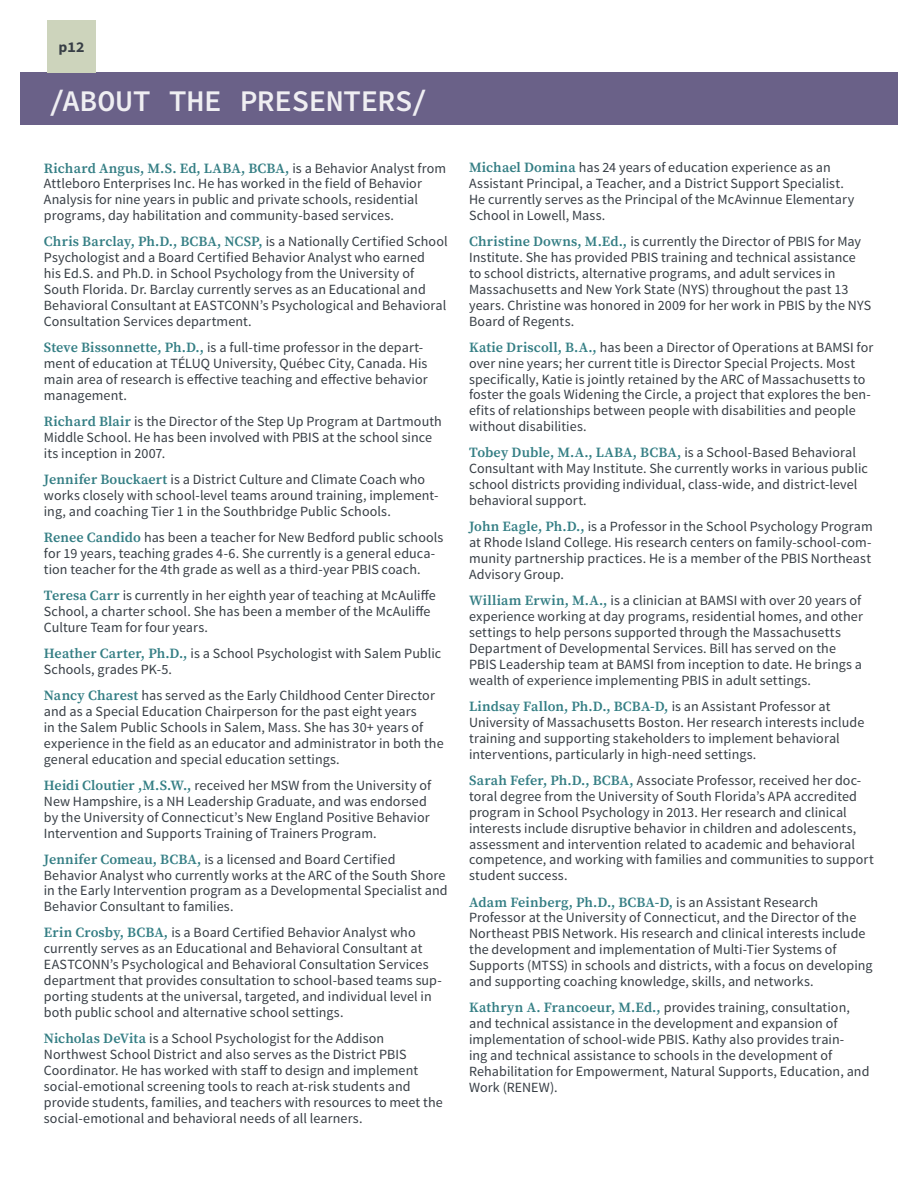
<style>
.page{position:relative;width:918px;height:1188px;background:#fff}
.page>*{position:absolute;margin:0;border:0;box-sizing:border-box;transform-origin:0 0}
.t1{font:600 30px "Source Code Pro";letter-spacing:-.025em;color:#fff}
.t2{font:700 15px "Source Code Pro";color:#373e45}
.t3{font:14.1px/15.9px "Source Sans Pro";letter-spacing:.005em;color:#373e45}
.t4{font:600 14.1px "Source Serif Pro";letter-spacing:.01em;color:#347e84}
.s1{font-family:"Source Sans Pro";font-weight:400;color:#373e45}
.s2{font-family:"Source Serif Pro";font-weight:600;color:#347e84}
</style>
<div class="page">
<div style="left:20px;top:72px;width:878px;height:53px;background:#6a6188"></div>
<div style="left:47px;top:20px;width:49px;height:52px;background:#cdd4bc"></div>
<p class="t2" style="left:58px;top:36px;width:28px">p12</p>
<h1 class="t1" style="left:47px;top:79px;width:382px">/ABOUT THE PRESENTERS/</h1>
<p class="t4" style="left:44px;top:160px;width:404px">Richard Angus, M.S. Ed, LABA, BCBA, <span class="s1">is a Behavior Analyst from</span></p>
<p class="t3" style="left:44px;top:176px;width:380px">Attleboro Enterprises Inc. He has worked in the field of Behavior<br>Analysis for nine years in public and private schools, residential programs, day habilitation and community-based services.</p>
<p class="t4" style="left:44px;top:234px;width:405px">Chris Barclay, Ph.D., BCBA, NCSP, <span class="s1">is a Nationally Certified School</span></p>
<p class="t3" style="left:44px;top:250px;width:404px">Psychologist and a Board Certified Behavior Analyst who earned<br>his Ed.S. and Ph.D. in School Psychology from the University of South Florida. Dr. Barclay currently serves as an Educational and Behavioral Consultant at EASTCONN’s Psychological and Behavioral Consultation Services department.</p>
<p class="t3" style="left:44px;top:340px;width:385px"><span class="s2">Steve Bissonnette, Ph.D.,</span> is a full-time professor in the depart&shy;ment of education at TÉLUQ University, Québec City, Canada. His main area of research is effective teaching and effective behavior management.</p>
<p class="t3" style="left:44px;top:414px;width:400px"><span class="s2">Richard Blair</span> is the Director of the Step Up Program at Dartmouth<br>Middle School. He has been involved with PBIS at the school since its inception in 2007.</p>
<p class="t3" style="left:44px;top:472px;width:396px"><span class="s2">Jennifer Bouckaert</span> is a District Culture and Climate Coach who works closely with school-level teams around training, implement&shy;ing, and coaching Tier 1 in the Southbridge Public Schools.</p>
<p class="t3" style="left:44px;top:530px;width:401px"><span class="s2">Renee Candido</span> has been a teacher for New Bedford public schools for 19 years, teaching grades 4-6. She currently is a general educa&shy;tion teacher for the 4th grade as well as a third-year PBIS coach.</p>
<p class="t3" style="left:44px;top:588px;width:394px"><span class="s2">Teresa Carr</span> is currently in her eighth year of teaching at McAuliffe<br>School, a charter school. She has been a member of the McAuliffe<br>Culture Team for four years.</p>
<p class="t3" style="left:44px;top:645px;width:399px"><span class="s2">Heather Carter, Ph.D.,</span> is a School Psychologist with Salem Public<br>Schools, grades PK-5.</p>
<p class="t3" style="left:44px;top:688px;width:401px"><span class="s2">Nancy Charest</span> has served as the Early Childhood Center Director and as a Special Education Chairperson for the past eight years<br>in the Salem Public Schools in Salem, Mass. She has 30+ years of experience in the field as an educator and administrator in both the general education and special education settings.</p>
<p class="t3" style="left:44px;top:777px;width:389px"><span class="s2">Heidi Cloutier ,M.S.W.,</span> received her MSW from the University of New Hampshire, is a NH Leadership Graduate, and was endorsed by the University of Connecticut’s New England Positive Behavior Intervention and Supports Training of Trainers Program.</p>
<p class="t3" style="left:44px;top:851px;width:405px"><span class="s2">Jennifer Comeau, BCBA,</span> is a licensed and Board Certified Behavior Analyst who currently works at the ARC of the South Shore in the Early Intervention program as a Developmental Specialist and Behavior Consultant to families.</p>
<p class="t3" style="left:44px;top:925px;width:400px"><span class="s2">Erin Crosby, BCBA,</span> is a Board Certified Behavior Analyst who currently serves as an Educational and Behavioral Consultant at EASTCONN’s Psychological and Behavioral Consultation Services department that provides consultation to school-based teams sup&shy;porting students at the universal, targeted, and individual level in both public school and alternative school settings.</p>
<p class="t3" style="left:44px;top:1031px;width:400px"><span class="s2">Nicholas DeVita</span> is a School Psychologist for the Addison Northwest School District and also serves as the District PBIS Coordinator. He has worked with staff to design and implement social-emotional screening tools to reach at-risk students and provide students, families, and teachers with resources to meet the social-emotional and behavioral needs of all learners.</p>
<p class="t3" style="left:469px;top:160px;width:387px"><span class="s2">Michael Domina</span> has 24 years of education experience as an Assistant Principal, a Teacher, and a District Support Specialist.<br>He currently serves as the Principal of the McAvinnue Elementary School in Lowell, Mass.</p>
<p class="t3" style="left:469px;top:234px;width:404px"><span class="s2">Christine Downs, M.Ed.,</span> is currently the Director of PBIS for May Institute. She has provided PBIS training and technical assistance to school districts, alternative programs, and adult services in Massachusetts and New York State (NYS) throughout the past 13 years. Christine was honored in 2009 for her work in PBIS by the NYS Board of Regents.</p>
<p class="t3" style="left:469px;top:339px;width:406px"><span class="s2">Katie Driscoll, B.A.,</span> has been a Director of Operations at BAMSI for over nine years; her current title is Director Special Projects. Most specifically, Katie is jointly retained by the ARC of Massachusetts to foster the goals Widening the Circle, a project that explores the ben&shy;efits of relationships between people with disabilities and people without disabilities.</p>
<p class="t4" style="left:469px;top:445px;width:388px">Tobey Duble, M.A., LABA, BCBA, <span class="s1">is a School-Based Behavioral</span></p>
<p class="t3" style="left:469px;top:461px;width:400px">Consultant with May Institute. She currently works in various public school districts providing individual, class-wide, and district-level behavioral support.</p>
<p class="t3" style="left:469px;top:519px;width:405px;text-align:justify"><span class="s2">John Eagle, Ph.D.,</span> is a Professor in the School Psychology Program at Rhode Island College. His research centers on family-school-com&shy;munity partnership practices. He is a member of the PBIS Northeast Advisory Group.</p>
<p class="t3" style="left:469px;top:593px;width:395px"><span class="s2">William Erwin, M.A.,</span> is a clinician at BAMSI with over 20 years of experience working at day programs, residential homes, and other settings to help persons supported through the Massachusetts Department of Developmental Services. Bill has served on the PBIS Leadership team at BAMSI from inception to date. He brings a wealth of experience implementing PBIS in adult settings.</p>
<p class="t4" style="left:469px;top:698px;width:363px">Lindsay Fallon, Ph.D., BCBA-D, <span class="s1">is an Assistant Professor at</span></p>
<p class="t3" style="left:469px;top:714px;width:397px">University of Massachusetts Boston. Her research interests include training and supporting stakeholders to implement behavioral interventions, particularly in high-need settings.</p>
<p class="t3" style="left:469px;top:772px;width:406px"><span class="s2">Sarah Fefer, Ph.D., BCBA,</span> Associate Professor, received her doc&shy;toral degree from the University of South Florida’s APA accredited program in School Psychology in 2013. Her research and clinical interests include disruptive behavior in children and adolescents, assessment and intervention related to academic and behavioral competence, and working with families and communities to support student success.</p>
<p class="t4" style="left:469px;top:894px;width:351px">Adam Feinberg, Ph.D., BCBA-D, <span class="s1">is an Assistant Research</span></p>
<p class="t3" style="left:469px;top:910px;width:405px">Professor at the University of Connecticut, and the Director of the Northeast PBIS Network. His research and clinical interests include the development and implementation of Multi-Tier Systems of Supports (MTSS) in schools and districts, with a focus on developing and supporting coaching knowledge, skills, and networks.</p>
<p class="t3" style="left:469px;top:1000px;width:402px"><span class="s2">Kathryn A. Francoeur, M.Ed.,</span> provides training, consultation, and technical assistance in the development and expansion of implementation of school-wide PBIS. Kathy also provides train-<br>ing and technical assistance to schools in the development of Rehabilitation for Empowerment, Natural Supports, Education, and Work (RENEW).</p>
</div>
